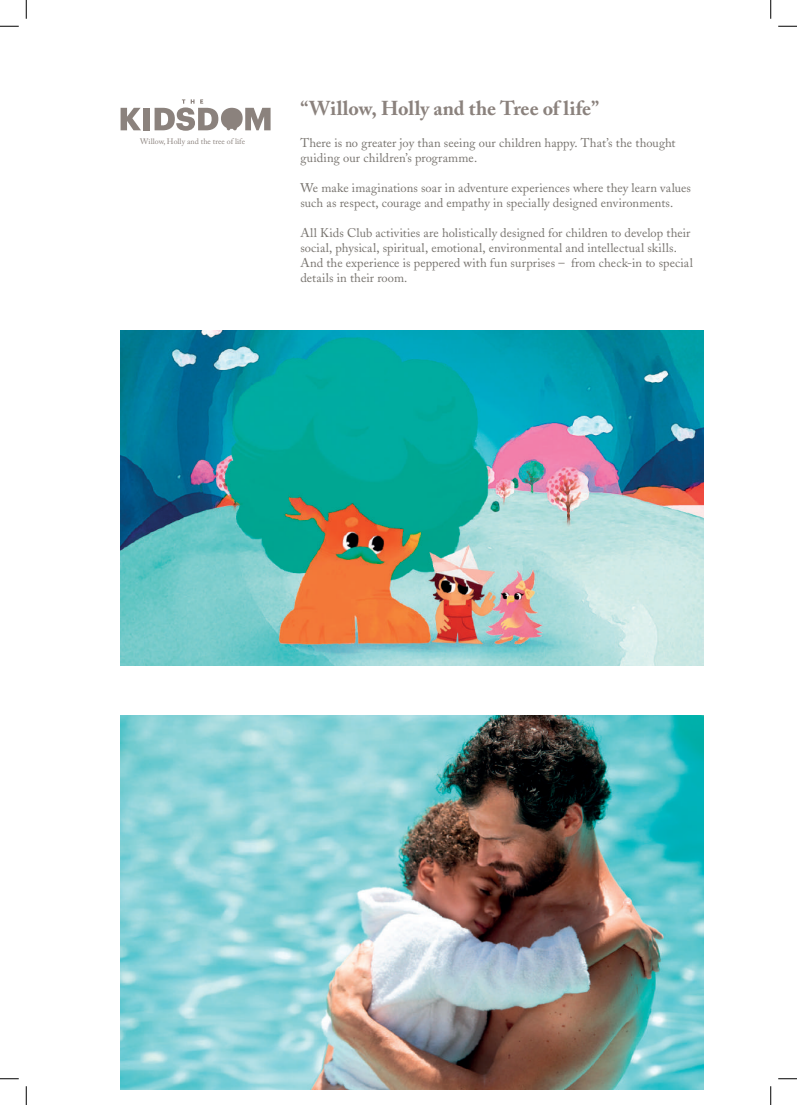
<style>
.page{position:relative;width:797px;height:1105px;background:#fff}
.page>*{position:absolute;margin:0;border:0;box-sizing:border-box;transform-origin:0 0}
.t1{font:700 20px "Adobe Caslon";color:#8b827d}
.t2{font:12.5px/15px "Adobe Caslon";letter-spacing:.005em;color:#76726d}
.t3{font:7.88px "Adobe Caslon Pro";color:#8b827d}
</style>
<div class="page">
<img style="left:121px;top:715px;width:582px;height:374px">
<svg style="left:121px;top:108px;width:20px;height:22px"></svg>
<div style="left:144px;top:108px;width:6px;height:22px;background:#8b827d"></div>
<svg style="left:245px;top:108px;width:25px;height:22px"></svg>
<div style="left:221px;top:108px;width:22px;height:21px;background:#8b827d;border-radius:11px"></div>
<svg style="left:154px;top:99px;width:64px;height:32px"></svg>
<svg style="left:226px;top:127px;width:12px;height:3px"></svg>
<img style="left:121px;top:330px;width:582px;height:336px">
<svg style="left:0;top:25px;width:19px;height:2px"></svg>
<svg style="left:778px;top:25px;width:19px;height:2px"></svg>
<svg style="left:0;top:1078px;width:19px;height:1px"></svg>
<svg style="left:778px;top:1078px;width:19px;height:1px"></svg>
<svg style="left:25px;top:0;width:2px;height:19px"></svg>
<svg style="left:25px;top:1086px;width:2px;height:19px"></svg>
<svg style="left:770px;top:0;width:1px;height:19px"></svg>
<svg style="left:770px;top:1086px;width:1px;height:19px"></svg>
<p class="t3" style="left:140px;top:137px;width:106px">Willow, Holly and the tree of life</p>
<h1 class="t1" style="left:300px;top:96px;width:300px">“Willow, Holly and the Tree of life”</h1>
<p class="t2" style="left:300px;top:136px;width:377px">There is no greater joy than seeing our children happy. That’s the thought guiding our children’s programme.</p>
<p class="t2" style="left:300px;top:181px;width:392px">We make imaginations soar in adventure experiences where they learn values such as respect, courage and empathy in specially designed environments.</p>
<p class="t2" style="left:300px;top:226px;width:394px">All Kids Club activities are holistically designed for children to develop their social, physical, spiritual, emotional, environmental and intellectual skills.<br>And the experience is peppered with fun surprises – from check-in to special details in their room.</p>
</div>
